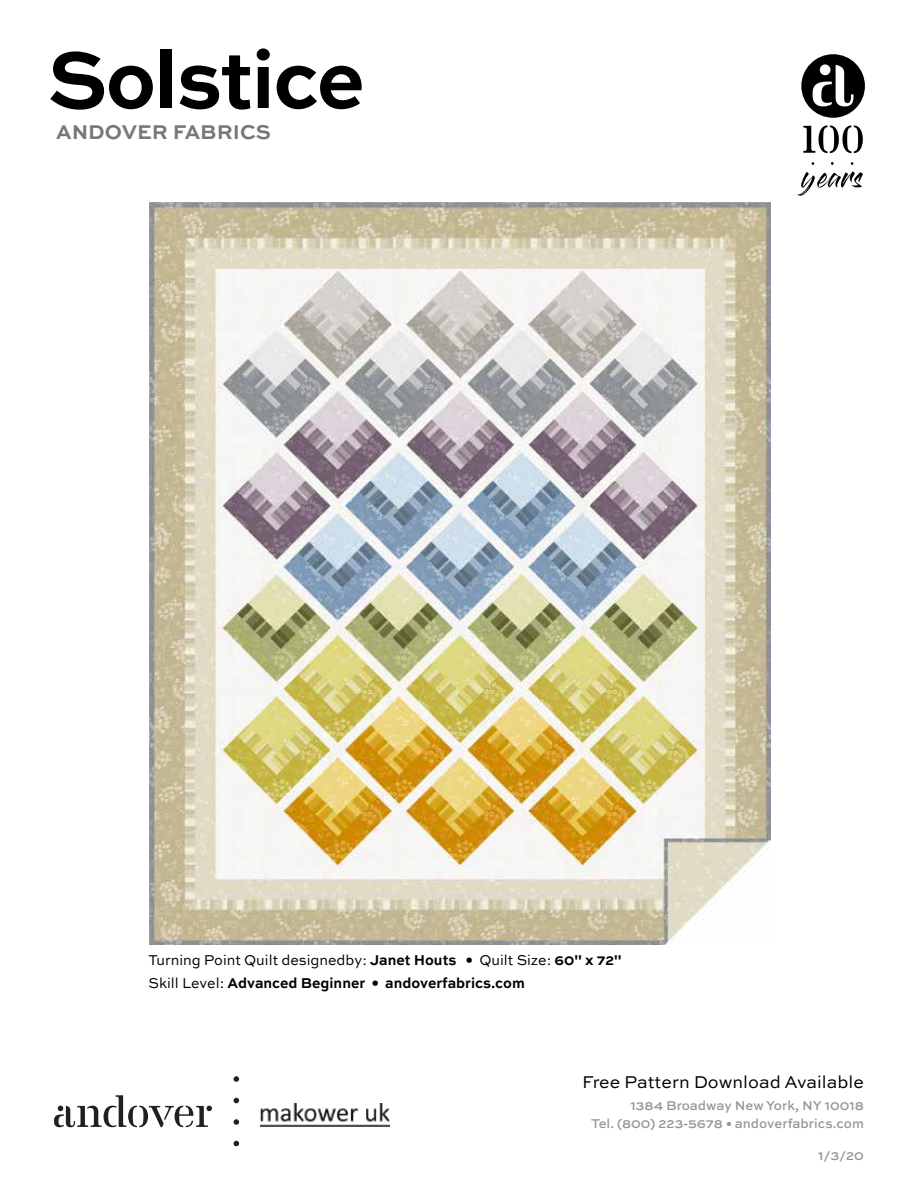
<style>
.page{position:relative;width:919px;height:1188px;background:#fff}
.page>*{position:absolute;margin:0;border:0;box-sizing:border-box;transform-origin:0 0}
.t1{font:700 84px "Sweet Sans";letter-spacing:-.025em;color:#000}
.t2{font:700 21px "Sweet Sans Pro";color:#77787b}
.t3{font:18px "Sweet Sans";color:#000}
.t4{font:700 15px/22.5px "Sweet Sans Pro";color:#000;scale:.95 1}
.t5{font:500 13.5px/18px "Sweet Sans Pro";color:#939598;text-align:right}
.s1{font-weight:400}
.s2{font-size:16.5px}
</style>
<div class="page">
<svg style="left:233px;top:1141px;width:6px;height:5px"></svg>
<svg style="left:233px;top:1119px;width:6px;height:6px"></svg>
<svg style="left:233px;top:1098px;width:6px;height:5px"></svg>
<svg style="left:233px;top:1076px;width:6px;height:6px"></svg>
<svg style="left:54px;top:1095px;width:158px;height:32px"></svg>
<img style="left:260px;top:1103px;width:129px;height:24px">
<div style="left:800px;top:54px;width:64px;height:64px;background:#000;border-radius:50%"></div>
<svg style="left:812px;top:65px;width:41px;height:41px"></svg>
<div style="left:819px;top:64px;width:11px;height:11px;background:#fff;border-radius:50%"></div>
<svg style="left:803px;top:125px;width:59px;height:28px"></svg>
<svg style="left:797px;top:172px;width:65px;height:24px"></svg>
<img style="left:150px;top:202px;width:620px;height:742px">
<h1 class="t1" style="left:47px;top:31px;width:319px">Solstice</h1>
<h2 class="t2" style="left:56px;top:116px;width:216px">ANDOVER FABRICS</h2>
<p class="t4" style="left:148px;top:948px;width:499px"><span class="s1">Turning Point Quilt designedby:</span> Janet Houts <span class="s2">•</span> <span class="s1">Quilt Size:</span> 60" x 72"<br><span class="s1">Skill Level:</span> Advanced Beginner <span class="s2">•</span> andoverfabrics.com</p>
<p class="t3" style="left:581px;top:1071px;width:283px">Free Pattern Download Available</p>
<p class="t5" style="left:590px;top:1096px;width:274px">1384 Broadway New York, NY 10018<br>Tel. (800) 223-5678 • andoverfabrics.com</p>
<p class="t5" style="left:817px;top:1146px;width:47px">1/3/20</p>
</div>
